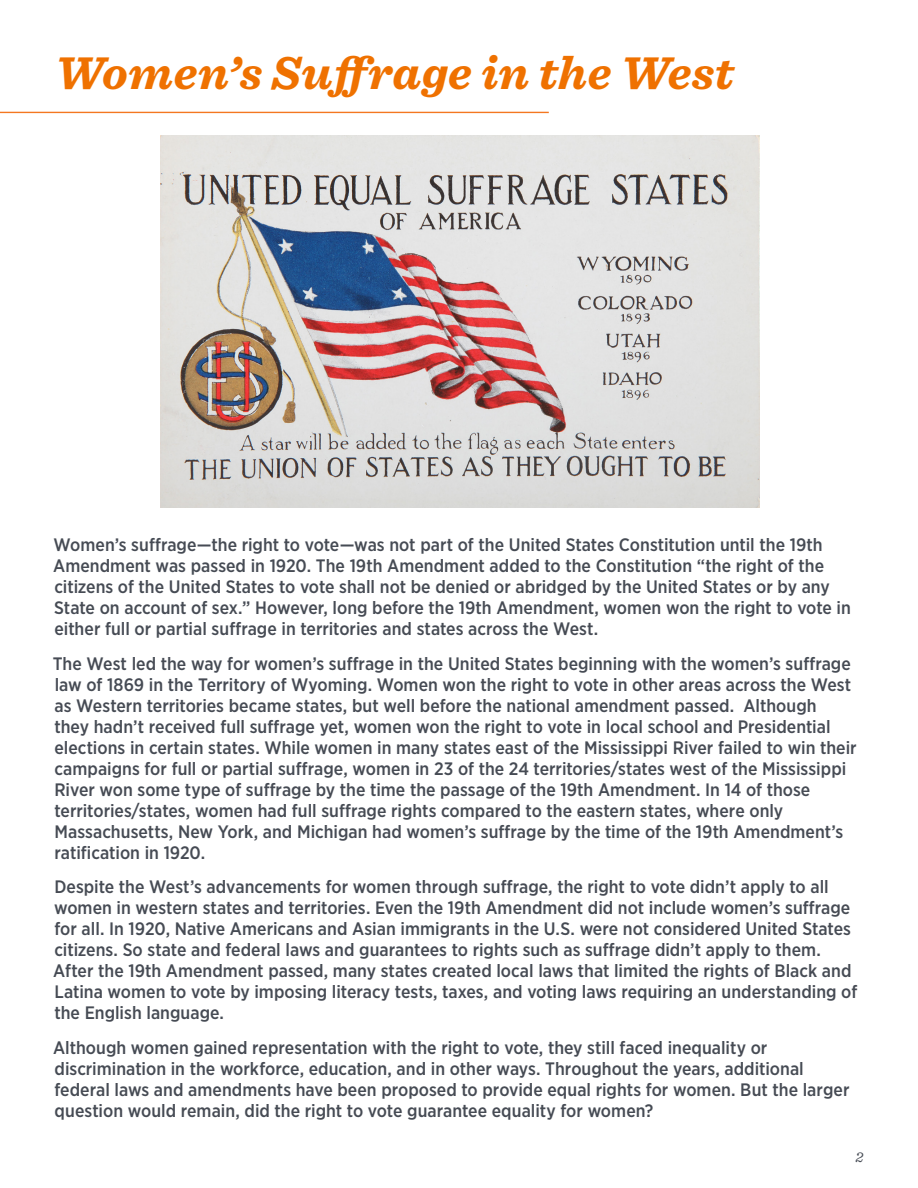
<style>
.page{position:relative;width:918px;height:1188px;background:#fff}
.page>*{position:absolute;margin:0;border:0;box-sizing:border-box;transform-origin:0 0}
.t1{font:italic 700 48px "Sentinel";letter-spacing:.005em;color:#ef7100}
.t2{font:500 18px/21px "Gotham Narrow";color:#464b54}
.t3{font:italic 15px "Sentinel";color:#464b54}
</style>
<div class="page">
<svg style="left:0;top:111px;width:549px;height:54px"></svg>
<img style="left:161px;top:135px;width:598px;height:372px">
<p class="t1" style="left:55px;top:35px;width:681px">Women’s Suffrage in the West</p>
<p class="t2" style="left:53px;top:534px;width:799px">Women’s suffrage—the right to vote—was not part of the United States Constitution until the 19th Amendment was passed in 1920. The 19th Amendment added to the Constitution “the right of the citizens of the United States to vote shall not be denied or abridged by the United States or by any State on account of sex.” However, long before the 19th Amendment, women won the right to vote in either full or partial suffrage in territories and states across the West.</p>
<p class="t2" style="left:53px;top:653px;width:805px">The West led the way for women’s suffrage in the United States beginning with the women’s suffrage law of 1869 in the Territory of Wyoming. Women won the right to vote in other areas across the West as Western territories became states, but well before the national amendment passed. Although<br>they hadn’t received full suffrage yet, women won the right to vote in local school and Presidential elections in certain states. While women in many states east of the Mississippi River failed to win their campaigns for full or partial suffrage, women in 23 of the 24 territories/states west of the Mississippi River won some type of suffrage by the time the passage of the 19th Amendment. In 14 of those territories/states, women had full suffrage rights compared to the eastern states, where only Massachusetts, New York, and Michigan had women’s suffrage by the time of the 19th Amendment’s ratification in 1920.</p>
<p class="t2" style="left:53px;top:876px;width:806px">Despite the West’s advancements for women through suffrage, the right to vote didn’t apply to all women in western states and territories. Even the 19th Amendment did not include women’s suffrage for all. In 1920, Native Americans and Asian immigrants in the U.S. were not considered United States citizens. So state and federal laws and guarantees to rights such as suffrage didn’t apply to them.<br>After the 19th Amendment passed, many states created local laws that limited the rights of Black and Latina women to vote by imposing literacy tests, taxes, and voting laws requiring an understanding of the English language.</p>
<p class="t2" style="left:53px;top:1037px;width:798px">Although women gained representation with the right to vote, they still faced inequality or discrimination in the workforce, education, and in other ways. Throughout the years, additional federal laws and amendments have been proposed to provide equal rights for women. But the larger question would remain, did the right to vote guarantee equality for women?</p>
<p class="t3" style="left:856px;top:1145px;width:10px">2</p>
</div>
